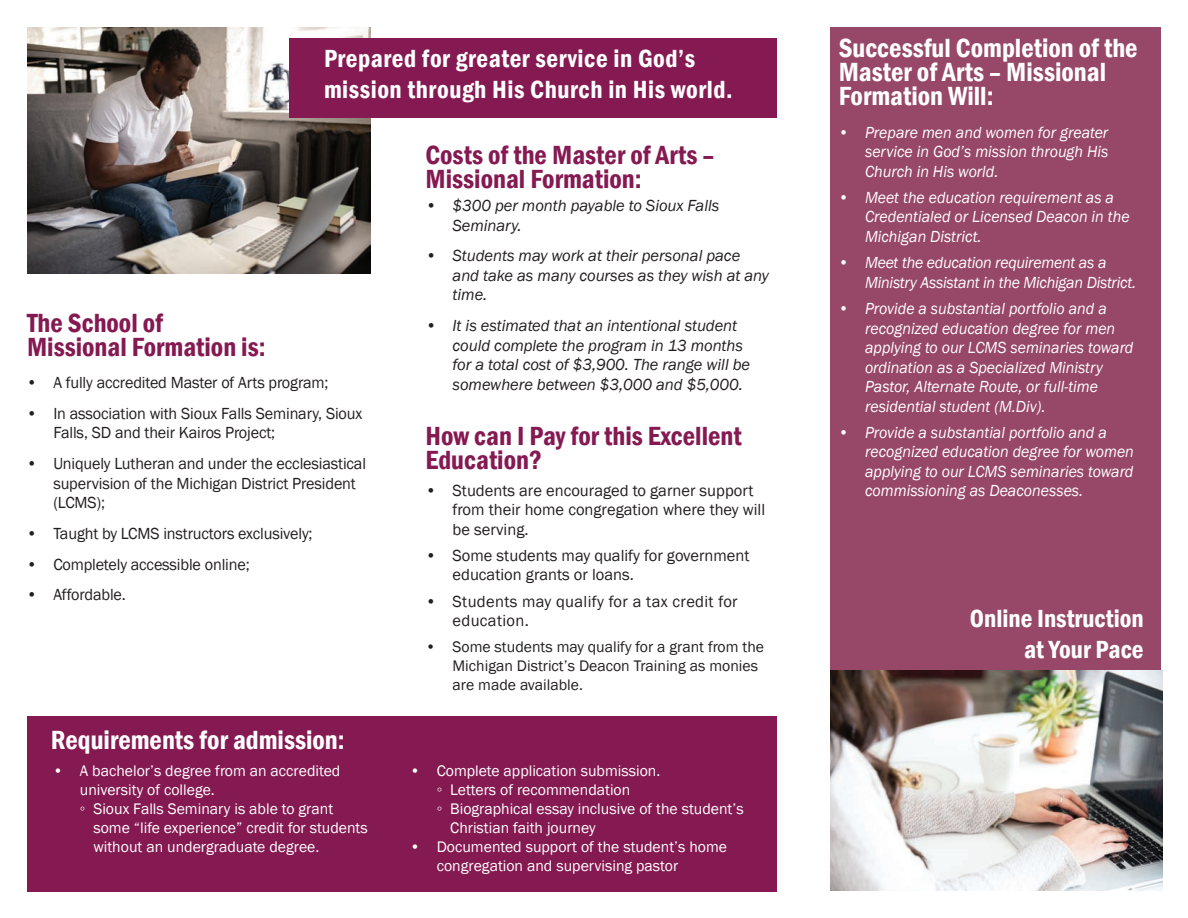
<style>
.page{position:relative;width:1188px;height:918px;background:#fff}
.page>*{position:absolute;margin:0;border:0;box-sizing:border-box;transform-origin:0 0}
.t1{font:600 condensed 27px/24px "Franklin Gothic";color:#851952}
.t2{font:600 condensed 27px/24px "Franklin Gothic";color:#fff}
.t3{font:600 condensed 25.5px/30.6px "Franklin Gothic";letter-spacing:.02em;color:#fff}
.t4{font:600 condensed 25.5px/30.6px "Franklin Gothic";color:#fff;text-align:right}
.t5{font:italic 16.5px/19.5px "Franklin Gothic";color:#fff;scale:.96 1}
.t6{font:16.5px/19.5px "Franklin Gothic";letter-spacing:-.01em;color:#231f20}
.t7{font:italic 16.5px/19.5px "Franklin Gothic";letter-spacing:-.005em;color:#231f20}
.t8{font:16.5px/19.5px "Franklin Gothic";letter-spacing:.02em;color:#231f20}
.t9{font:15.75px/18.9px "Franklin Gothic";color:#fff}
.t10{font:15.75px/18.9px "Franklin Gothic";color:#231f20}
</style>
<div class="page">
<img style="left:27px;top:28px;width:344px;height:245px">
<div style="left:831px;top:28px;width:330px;height:863px;background:#974768"></div>
<div style="left:27px;top:716px;width:750px;height:176px;background:#851952"></div>
<img style="left:831px;top:670px;width:331px;height:221px">
<div style="left:289px;top:38px;width:488px;height:80px;background:#851952"></div>
<h2 class="t3" style="left:324px;top:43px;width:410px">Prepared for greater service in God’s mission through His Church in His world.</h2>
<h1 class="t1" style="left:27px;top:310px;width:240px">The School of<br>Missional Formation is:</h1>
<p class="t6" style="left:26px;top:373px;width:304px">• A fully accredited Master of Arts program;</p>
<p class="t6" style="left:53px;top:404px;width:311px;text-indent:-27px">• In association with Sioux Falls Seminary, Sioux<br>Falls, SD and their Kairos Project;</p>
<p class="t6" style="left:53px;top:454px;width:314px;text-indent:-27px">• Uniquely Lutheran and under the ecclesiastical supervision of the Michigan District President (LCMS);</p>
<p class="t6" style="left:26px;top:524px;width:288px">• Taught by LCMS instructors exclusively;</p>
<p class="t6" style="left:26px;top:555px;width:225px">• Completely accessible online;</p>
<p class="t6" style="left:26px;top:585px;width:101px">• Affordable.</p>
<h1 class="t2" style="left:51px;top:728px;width:295px">Requirements for admission:</h1>
<p class="t9" style="left:53px;top:762px;width:289px">• A bachelor’s degree from an accredited</p>
<p class="t9" style="left:80px;top:780px;width:136px">university of college.</p>
<p class="t9" style="left:80px;top:799px;width:255px">◦ Sioux Falls Seminary is able to grant</p>
<p class="t9" style="left:93px;top:818px;width:276px">some “life experience” credit for students</p>
<p class="t9" style="left:93px;top:837px;width:227px">without an undergraduate degree.</p>
<h1 class="t1" style="left:426px;top:142px;width:291px">Costs of the Master of Arts –<br>Missional Formation:</h1>
<p class="t7" style="left:453px;top:196px;width:268px;text-indent:-27px">• $300 per month payable to Sioux Falls<br>Seminary.</p>
<p class="t7" style="left:453px;top:246px;width:318px;text-indent:-27px">• Students may work at their personal pace and take as many courses as they wish at any time.</p>
<p class="t7" style="left:453px;top:316px;width:299px;text-indent:-27px">• It is estimated that an intentional student could complete the program in 13 months for a total cost of $3,900. The range will be somewhere between $3,000 and $5,000.</p>
<h1 class="t1" style="left:426px;top:424px;width:318px">How can I Pay for this Excellent<br>Education?</h1>
<p class="t6" style="left:453px;top:481px;width:314px;text-indent:-27px">• Students are encouraged to garner support from their home congregation where they will be serving.</p>
<p class="t6" style="left:453px;top:546px;width:298px;text-indent:-27px">• Some students may qualify for government education grants or loans.</p>
<p class="t8" style="left:453px;top:592px;width:287px;text-indent:-27px">• Students may qualify for a tax credit for education.</p>
<p class="t10" style="left:453px;top:637px;width:313px;text-indent:-27px">• Some students may qualify for a grant from the<br>Michigan District’s Deacon Training as monies are made available.</p>
<p class="t9" style="left:410px;top:762px;width:252px">• Complete application submission.</p>
<p class="t9" style="left:437px;top:781px;width:195px">◦ Letters of recommendation</p>
<p class="t9" style="left:437px;top:800px;width:309px">◦ Biographical essay inclusive of the student’s</p>
<p class="t9" style="left:450px;top:819px;width:147px">Christian faith journey</p>
<p class="t9" style="left:437px;top:838px;width:292px;text-indent:-27px">• Documented support of the student’s home congregation and supervising pastor</p>
<h1 class="t2" style="left:839px;top:35px;width:301px">Successful Completion of the<br>Master of Arts – Missional<br>Formation Will:</h1>
<p class="t5" style="left:865px;top:123px;width:255px;text-align:justify;text-indent:-27px">• Prepare men and women for greater service in God’s mission through His Church in His world.</p>
<p class="t5" style="left:865px;top:188px;width:277px;text-indent:-27px">• Meet the education requirement as a<br>Credentialed or Licensed Deacon in the<br>Michigan District.</p>
<p class="t5" style="left:865px;top:253px;width:284px;text-indent:-27px">• Meet the education requirement as a<br>Ministry Assistant in the Michigan District.</p>
<p class="t5" style="left:865px;top:299px;width:281px;text-indent:-27px">• Provide a substantial portfolio and a recognized education degree for men applying to our LCMS seminaries toward ordination as a Specialized Ministry Pastor, Alternate Route, or full-time residential student (M.Div).</p>
<p class="t5" style="left:865px;top:423px;width:282px;text-indent:-27px">• Provide a substantial portfolio and a recognized education degree for women applying to our LCMS seminaries toward commissioning as Deaconesses.</p>
<h2 class="t4" style="left:970px;top:603px;width:175px">Online Instruction at Your Pace</h2>
</div>
